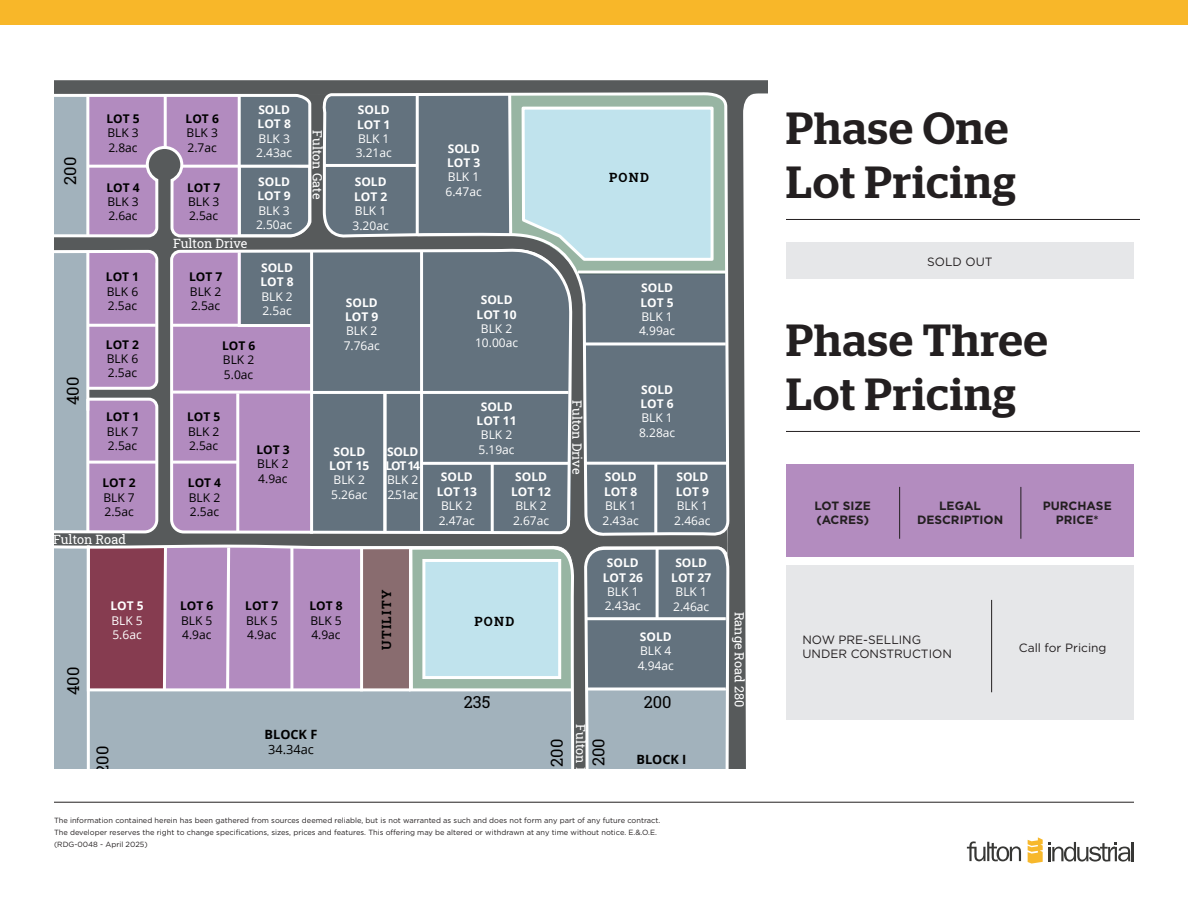
<style>
.page{position:relative;width:1188px;height:918px;background:#fff}
.page>*{position:absolute;margin:0;border:0;box-sizing:border-box;transform-origin:0 0}
.t1{font:500 45px/54px "Stag";letter-spacing:.025em;color:#231f20}
.t2{font:16.5px "Roboto Slab";color:#000}
.t3{font:12.75px "Roboto Slab";color:#fff}
.t4{font:12.75px "Roboto Slab";letter-spacing:.1em;color:#000}
.t5{font:12.75px/15.3px "Open Sans";color:#000}
.t6{font:700 12.75px "Open Sans";color:#000}
.t7{font:12px/14.4px "Open Sans";color:#fff}
.t8{font:12px/14.4px "Open Sans";color:#000;text-align:justify}
.t9{font:12px/14.4px "Gotham";color:#231f20}
.t10{font:700 12px "Gotham";color:#231f20}
.t11{font:7.5px "Gotham";color:#231f20}
.s1{font-weight:700}
</style>
<div class="page">
<div style="left:786px;top:464px;width:348px;height:93px;background:#b38cbf"></div>
<hr style="left:786px;top:431px;width:354px;height:1px;background:#231f20">
<div style="left:0;top:0;width:1188px;height:25px;background:#f8b729"></div>
<hr style="left:54px;top:802px;width:1080px;height:1px;background:#231f20">
<svg style="left:967px;top:841px;width:54px;height:20px"></svg>
<hr style="left:1131px;top:842px;width:3px;height:19px;background:#373735">
<svg style="left:1028px;top:837px;width:102px;height:27px"></svg>
<div style="left:786px;top:565px;width:348px;height:154px;background:#e6e7e9"></div>
<hr style="left:899px;top:487px;width:1px;height:52px;background:#231f20">
<hr style="left:1021px;top:487px;width:1px;height:52px;background:#231f20">
<svg style="left:54px;top:80px;width:714px;height:689px;background:#5e6162"></svg>
<div style="left:157px;top:153px;width:15px;height:380px;background:#575a5b"></div>
<svg style="left:324px;top:92px;width:403px;height:441px;background:#879aa2"></svg>
<hr style="left:578px;top:271px;width:148px;height:3px;background:#fff">
<hr style="left:584px;top:342px;width:142px;height:3px;background:#fff">
<hr style="left:586px;top:462px;width:142px;height:3px;background:#fff">
<hr style="left:654px;top:463px;width:3px;height:70px;background:#fff">
<svg style="left:54px;top:545px;width:677px;height:224px;background:#8896a0"></svg>
<hr style="left:656px;top:549px;width:3px;height:70px;background:#fff">
<hr style="left:587px;top:617px;width:139px;height:3px;background:#fff">
<hr style="left:588px;top:688px;width:138px;height:3px;background:#fff">
<svg style="left:744px;top:92px;width:24px;height:677px"></svg>
<svg style="left:85px;top:542px;width:84px;height:151px;background:#905163"></svg>
<svg style="left:161px;top:545px;width:8px;height:148px"></svg>
<svg style="left:54px;top:248px;width:115px;height:287px;background:#a99ab7"></svg>
<svg style="left:169px;top:248px;width:405px;height:521px;background:#9695a9"></svg>
<svg style="left:54px;top:92px;width:259px;height:147px;background:#9e92ae"></svg>
<hr style="left:991px;top:600px;width:1px;height:92px;background:#231f20">
<hr style="left:786px;top:219px;width:354px;height:1px;background:#231f20">
<div style="left:786px;top:243px;width:348px;height:36px;background:#e6e7e9"></div>
<p class="t2" style="left:59px;top:185px;width:29px;rotate:-90deg">200</p>
<p class="t2" style="left:62px;top:405px;width:30px;rotate:-90deg">400</p>
<p class="t8" style="left:106px;top:111px;width:35px"><span class="s1">LOT 5<br></span>BLK 3<br>2.8ac</p>
<p class="t8" style="left:106px;top:180px;width:35px"><span class="s1">LOT 4<br></span>BLK 3<br>2.6ac</p>
<p class="t8" style="left:187px;top:180px;width:35px"><span class="s1">LOT 7<br></span>BLK 3<br>2.5ac</p>
<p class="t8" style="left:186px;top:111px;width:35px"><span class="s1">LOT 6<br></span>BLK 3<br>2.7ac</p>
<p class="t3" style="left:173px;top:235px;width:76px">Fulton Drive</p>
<p class="t7" style="left:256px;top:102px;width:38px"><span class="s1">SOLD<br>LOT 8<br></span>BLK 3<br>2.43ac</p>
<p class="t7" style="left:256px;top:174px;width:38px"><span class="s1">SOLD<br>LOT 9<br></span>BLK 3<br>2.50ac</p>
<p class="t7" style="left:260px;top:260px;width:35px;text-align:justify"><span class="s1">SOLD LOT 8<br></span>BLK 2<br>2.5ac</p>
<p class="t8" style="left:189px;top:270px;width:35px"><span class="s1">LOT 7<br></span>BLK 2<br>2.5ac</p>
<p class="t8" style="left:106px;top:270px;width:35px"><span class="s1">LOT 1<br></span>BLK 6<br>2.5ac</p>
<p class="t8" style="left:106px;top:337px;width:35px"><span class="s1">LOT 2<br></span>BLK 6<br>2.5ac</p>
<p class="t8" style="left:222px;top:338px;width:35px"><span class="s1">LOT 6<br></span>BLK 2<br>5.0ac</p>
<p class="t8" style="left:106px;top:409px;width:35px"><span class="s1">LOT 1<br></span>BLK 7<br>2.5ac</p>
<p class="t8" style="left:103px;top:475px;width:35px"><span class="s1">LOT 2<br></span>BLK 7<br>2.5ac</p>
<p class="t8" style="left:188px;top:475px;width:35px"><span class="s1">LOT 4<br></span>BLK 2<br>2.5ac</p>
<p class="t8" style="left:187px;top:409px;width:35px"><span class="s1">LOT 5<br></span>BLK 2<br>2.5ac</p>
<p class="t8" style="left:256px;top:442px;width:35px"><span class="s1">LOT 3<br></span>BLK 2<br>4.9ac</p>
<p class="t3" style="left:53px;top:530px;width:74px">Fulton Road</p>
<p class="t3" style="left:326px;top:130px;width:71px;rotate:90deg">Fulton Gate</p>
<p class="t7" style="left:356px;top:102px;width:38px"><span class="s1">SOLD<br>LOT 1<br></span>BLK 1<br>3.21ac</p>
<p class="t7" style="left:353px;top:174px;width:38px"><span class="s1">SOLD<br>LOT 2<br></span>BLK 1<br>3.20ac</p>
<p class="t7" style="left:344px;top:295px;width:38px"><span class="s1">SOLD<br>LOT 9<br></span>BLK 2<br>7.76ac</p>
<p class="t7" style="left:329px;top:444px;width:42px;text-align:center"><span class="s1">SOLD<br>LOT 15<br></span>BLK 2<br>5.26ac</p>
<p class="t7" style="left:385px;top:444px;width:36px"><span class="s1">SOLD<br>LOT 14<br></span>BLK 2<br>2.51ac</p>
<p class="t2" style="left:62px;top:695px;width:30px;rotate:-90deg">400</p>
<p class="t7" style="left:110px;top:599px;width:35px;text-align:justify"><span class="s1">LOT 5<br></span>BLK 5<br>5.6ac</p>
<p class="t8" style="left:180px;top:599px;width:35px"><span class="s1">LOT 6<br></span>BLK 5<br>4.9ac</p>
<p class="t8" style="left:245px;top:599px;width:35px"><span class="s1">LOT 7<br></span>BLK 5<br>4.9ac</p>
<p class="t8" style="left:309px;top:599px;width:35px"><span class="s1">LOT 8<br></span>BLK 5<br>4.9ac</p>
<p class="t4" style="left:378px;top:650px;width:62px;rotate:-90deg">UTILITY</p>
<p class="t7" style="left:446px;top:141px;width:38px"><span class="s1">SOLD<br>LOT 3<br></span>BLK 1<br>6.47ac</p>
<p class="t4" style="left:609px;top:169px;width:41px">POND</p>
<p class="t7" style="left:475px;top:292px;width:45px;text-align:center"><span class="s1">SOLD<br>LOT 10<br></span>BLK 2<br>10.00ac</p>
<p class="t7" style="left:477px;top:399px;width:42px;text-align:center"><span class="s1">SOLD<br>LOT 11<br></span>BLK 2<br>5.19ac</p>
<p class="t7" style="left:511px;top:470px;width:42px;text-align:center"><span class="s1">SOLD<br>LOT 12<br></span>BLK 2<br>2.67ac</p>
<p class="t7" style="left:437px;top:470px;width:42px;text-align:center"><span class="s1">SOLD<br>LOT 13<br></span>BLK 2<br>2.47ac</p>
<p class="t4" style="left:474px;top:613px;width:41px">POND</p>
<p class="t3" style="left:586px;top:400px;width:76px;rotate:90deg">Fulton Drive</p>
<p class="t7" style="left:639px;top:280px;width:38px"><span class="s1">SOLD<br>LOT 5<br></span>BLK 1<br>4.99ac</p>
<p class="t7" style="left:639px;top:382px;width:38px"><span class="s1">SOLD<br>LOT 6<br></span>BLK 1<br>8.28ac</p>
<p class="t7" style="left:603px;top:470px;width:38px"><span class="s1">SOLD<br>LOT 8<br></span>BLK 1<br>2.43ac</p>
<p class="t7" style="left:674px;top:470px;width:38px"><span class="s1">SOLD<br>LOT 9<br></span>BLK 1<br>2.46ac</p>
<p class="t7" style="left:603px;top:555px;width:42px;text-align:center"><span class="s1">SOLD<br>LOT 26<br></span>BLK 1<br>2.43ac</p>
<p class="t7" style="left:671px;top:555px;width:42px;text-align:center"><span class="s1">SOLD<br>LOT 27<br></span>BLK 1<br>2.46ac</p>
<p class="t7" style="left:638px;top:629px;width:38px"><span class="s1">SOLD<br></span>BLK 4<br>4.94ac</p>
<p class="t2" style="left:464px;top:691px;width:28px">235</p>
<p class="t2" style="left:644px;top:691px;width:29px">200</p>
<p class="t3" style="left:589px;top:724px;width:76px;rotate:90deg">Fulton Drive</p>
<p class="t5" style="left:265px;top:726px;width:54px"><span class="s1">BLOCK F<br></span>34.34ac</p>
<p class="t2" style="left:91px;top:774px;width:29px;rotate:-90deg">200</p>
<p class="t2" style="left:587px;top:766px;width:29px;rotate:-90deg">200</p>
<p class="t2" style="left:546px;top:767px;width:29px;rotate:-90deg">200</p>
<p class="t6" style="left:636px;top:751px;width:52px">BLOCK I</p>
<p class="t2" style="left:278px;top:806px;width:30px">694</p>
<p class="t11" style="left:54px;top:816px;width:608px">The information contained herein has been gathered from sources deemed reliable, but is not warranted as such and does not form any part of any future contract.</p>
<p class="t11" style="left:54px;top:828px;width:604px">The developer reserves the right to change specifications, sizes, prices and features. This offering may be altered or withdrawn at any time without notice. E.&amp;.O.E.</p>
<p class="t11" style="left:54px;top:840px;width:95px">(RDG-0048 - April 2025)</p>
<p class="t3" style="left:748px;top:612px;width:97px;rotate:90deg">Range Road 280</p>
<p class="t1" style="left:786px;top:104px;width:231px">Phase One<br>Lot Pricing</p>
<p class="t9" style="left:927px;top:254px;width:67px">SOLD OUT</p>
<p class="t1" style="left:786px;top:316px;width:263px">Phase Three<br>Lot Pricing</p>
<p class="t10" style="left:815px;top:498px;width:58px">LOT SIZE</p>
<p class="t10" style="left:816px;top:512px;width:54px">(ACRES)</p>
<p class="t10" style="left:939px;top:498px;width:43px">LEGAL</p>
<p class="t10" style="left:917px;top:512px;width:88px">DESCRIPTION</p>
<p class="t10" style="left:1043px;top:498px;width:70px">PURCHASE</p>
<p class="t10" style="left:1056px;top:512px;width:44px">PRICE*</p>
<p class="t9" style="left:802px;top:632px;width:151px">NOW PRE-SELLING<br>UNDER CONSTRUCTION</p>
<p class="t9" style="left:1019px;top:640px;width:89px">Call for Pricing</p>
</div>
